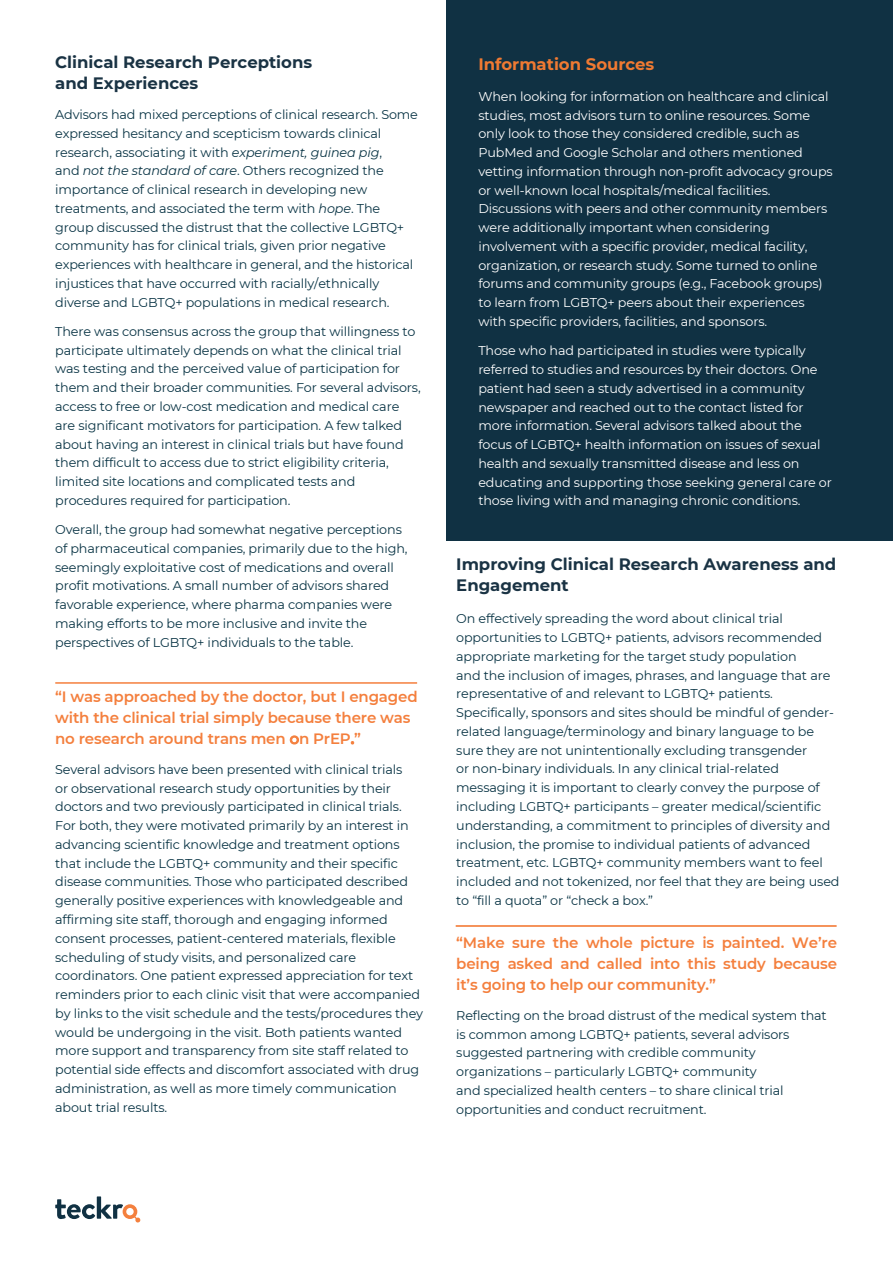
<style>
.page{position:relative;width:893px;height:1263px;background:#fff}
.page>*{position:absolute;margin:0;border:0;box-sizing:border-box;transform-origin:0 0}
.BODY{font:700 16.5px/21px "Montserrat";color:#1a3344}
.BODY-2{font:700 16.5px "Montserrat";color:#f07a32}
.BODY-3{font:600 15px/21px "Montserrat";letter-spacing:-.01em;color:#f47f3d}
.BODY-4{font:12.75px/18.8px "Montserrat";letter-spacing:-.01em;color:#083344}
.BODY-5{font:12.75px/18.8px "Montserrat";letter-spacing:-.01em;color:#083344}
.BODY-6{font:12.75px/18.8px "Montserrat";letter-spacing:-.01em;color:#fff}
.s1{font-style:italic}
.s2{font-style:inherit}
.s3{font-weight:500}
</style>
<div class="page">
<svg style="left:55px;top:1196px;width:85px;height:26px"></svg>
<div style="left:446px;top:0;width:447px;height:540px;background:#103143"></div>
<hr style="left:55px;top:682px;width:362px;height:2px;background:#f47f3d">
<hr style="left:456px;top:925px;width:381px;height:2px;background:#f47f3d">
<p class="BODY" style="left:55px;top:50px;width:259px">Clinical Research Perceptions and Experiences</p>
<p class="BODY-4" style="left:55px;top:105px;width:364px">Advisors had mixed perceptions of clinical research. Some expressed hesitancy and scepticism towards clinical research, associating it with <span class="s1">experiment, guinea pig</span>,<br>and <span class="s1">not the standard of care</span>. Others recognized the importance of clinical research in developing new treatments, and associated the term with <span class="s1">hope</span>. The group discussed the distrust that the collective LGBTQ+ community has for clinical trials, given prior negative experiences with healthcare in general, and the historical injustices that have occurred with racially/ethnically diverse and LGBTQ+ populations in medical research.</p>
<p class="BODY-4" style="left:55px;top:322px;width:367px">There was consensus across the group that willingness to participate ultimately depends on what the clinical trial was testing and the perceived value of participation for them and their broader communities. For several advisors, access to free or low-cost medication and medical care are significant motivators for participation. A few talked about having an interest in clinical trials but have found them difficult to access due to strict eligibility criteria, limited site locations and complicated tests and procedures require<span class="s2">d</span> for participation.</p>
<p class="BODY-4" style="left:55px;top:520px;width:354px">Overall, the group had somewhat negative perceptions of pharmaceutical companies, primarily due to the high, seemingly exploitative cost of medications and overall profit motivations. A small number of advisors shared favorable experience, where pharma companies were making efforts to be more inclusive and invite the perspectives of LGBTQ+ individuals to the table.</p>
<p class="BODY-3" style="left:55px;top:685px;width:364px">“I was approached by the doctor, but I engaged with the clinical trial simply because there was no research around trans men <span class="s3">o</span>n PrEP<span class="s2">.</span>”</p>
<p class="BODY-5" style="left:55px;top:759px;width:370px">Several advisors have been presented with clinical trials<br>or observational research study opportunities by their doctors and two previously participated in clinical trials.<br>For both, they were motivated primarily by an interest in advancing scientific knowledge and treatment options that include the LGBTQ+ community and their specific disease communities. Those who participated described generally positive experiences with knowledgeable and affirming site staff, thorough and engaging informed consent processes, patient-centered materials, flexible scheduling of study visits, and personalized care coordinators. One patient expressed appreciation for text reminders prior to each clinic visit that were accompanied by links to the visit schedule and the tests/procedures they would be undergoing in the visit. Both patients wanted more support and transparency from site staff related to potential side effects and discomfort associated with drug administration, as well as more timely communication about trial results.</p>
<p class="BODY-2" style="left:478px;top:52px;width:177px">Information Sources</p>
<p class="BODY-6" style="left:478px;top:86px;width:356px">When looking for information on healthcare and clinical studies, most advisors turn to online resources. Some only look to those they considered credible, such as PubMed and Google Scholar and others mentioned vetting information through non-profit <span class="s2">ad</span>vocacy groups or well-known local hospitals/medical facilities.<br>Discussions with peers and other community members were additionally important when considering involvement with a specific p<span class="s2">r</span>ovider, medical facility, organization, or research study. Some turned to online forums and community groups (e.g., Facebook groups) to learn from LGBTQ+ peers about their experiences with specific p<span class="s2">r</span>oviders, facilities, and sponsors.</p>
<p class="BODY-6" style="left:478px;top:341px;width:355px">Those who had participated in studies were typically referred to studies and resources by their doctors. One patient had seen a study advertised in a community newspaper and reached out to the contact listed for more information. Several advisors talked about the focus of LGBTQ+ health information on issues of sexual health and sexually transmitted disease and less on educating and supporting those seeking general care or those living with and managing chronic conditions.</p>
<p class="BODY" style="left:456px;top:553px;width:382px">Improving Clinical Research Awareness and<br>Engagement</p>
<p class="BODY-4" style="left:456px;top:609px;width:385px">On effectively spreading the word about clinical trial opportunities to LGBTQ+ patients, advisors recommended appropriate marketing for the target study population<br>and the inclusion of images, phrases, and language that are representative of and relevant to LGBTQ+ patients.<br><span class="s2">Specifically, sponsors and sites should be mindful of gender&shy;</span>related language/terminology and binary language to be sure they are not unintentionally excluding transgender<br>or non-binary individuals. In any clinical trial-related messaging it is important to clearly convey the purpose of <span class="s2">including LGBTQ+ participants – greater medical/scientific </span>understanding, a commitment to principles of diversity and inclusion, the promise to individual patients of advanced treatment, etc. LGBTQ+ community members want to feel included and not tokenized, nor feel that they are being <span class="s2">used to “fill a quota” or “check a box.”</span></p>
<p class="BODY-3" style="left:456px;top:932px;width:382px;text-align:justify">“Make sure the whole picture is painted. We’re <span class="s2">being asked and called into this study because </span>it’s going to help our community.”</p>
<p class="BODY-5" style="left:456px;top:1005px;width:372px">Reflecting on the broad distrust of the medical system <span class="s2">that is common among LGBTQ+ patients, several advisors suggested partnering with credible community </span>organizations – particularly LGBTQ+ community<br>and specialized health centers – to share clinical trial <span class="s2">opportunities and conduct recruitment.</span></p>
</div>
